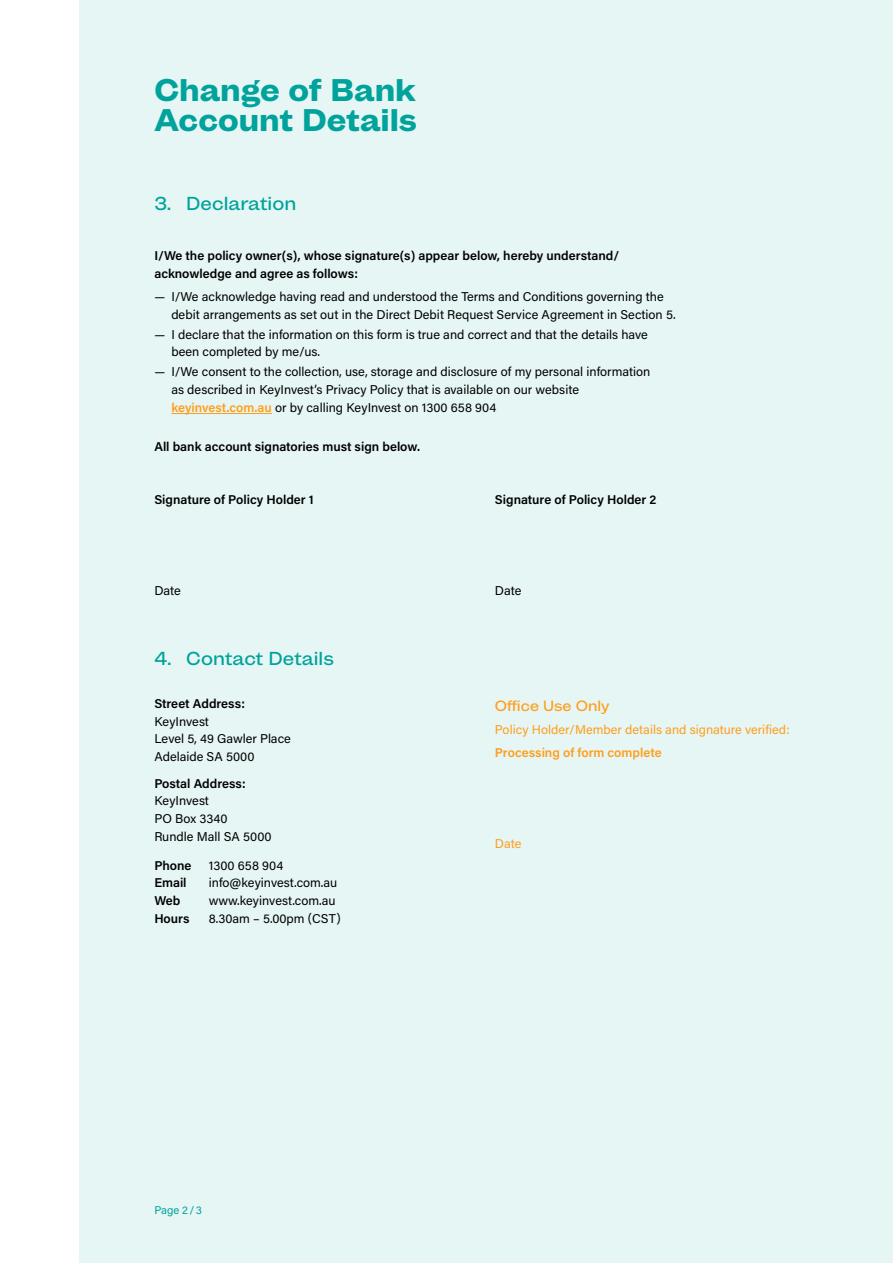
<style>
.page{position:relative;width:893px;height:1263px;background:#fff}
.page>*{position:absolute;margin:0;border:0;box-sizing:border-box;transform-origin:0 0}
.t1{font:800 30px/30px "Mint Grotesk V1.1";color:#00a39b}
.t2{font:500 18px "Mint Grotesk V1.1";color:#00a39b}
.t3{font:500 14.25px "Mint Grotesk V1.1";color:#ff9e1b}
.t4{font:12.75px/17.9px "Acumin Pro";color:#000}
.t5{font:600 12.75px/17.9px "Acumin Pro";color:#000}
.t6{font:12.75px "Acumin Pro";color:#ff9e1b}
.t7{font:600 12.75px "Acumin Pro";color:#ff9e1b}
.t8{font:11.25px "Acumin Pro";color:#00a39b}
.s1{font-weight:600;color:#ff9e1b}
</style>
<div class="page">
<div style="left:79px;top:0;width:814px;height:1263px;background:#e6f6f5"></div>
<hr style="left:171px;top:413px;width:101px;height:1px;background:#ff9e1b">
<h1 class="t1" style="left:154px;top:75px;width:264px">Change of Bank<br>Account Details</h1>
<h2 class="t2" style="left:154px;top:192px;width:143px">3. Declaration</h2>
<p class="t5" style="left:154px;top:246px;width:466px">I/We the policy owner(s), whose signature(s) appear below, hereby understand/ acknowledge and agree as follows:</p>
<p class="t4" style="left:171px;top:287px;width:506px;text-indent:-17px">— I/We acknowledge having read and understood the Terms and Conditions governing the debit arrangements as set out in the Direct Debit Request Service Agreement in Section 5.</p>
<p class="t4" style="left:171px;top:325px;width:478px;text-indent:-17px">— I declare that the information on this form is true and correct and that the details have been completed by me/us.</p>
<p class="t4" style="left:171px;top:362px;width:480px;text-indent:-17px">— I/We consent to the collection, use, storage and disclosure of my personal information as described in KeyInvest’s Privacy Policy that is available on our website <span class="s1">keyinvest.com.au</span> or by calling KeyInvest on 1300 658 904</p>
<p class="t5" style="left:154px;top:437px;width:267px">All bank account signatories must sign below.</p>
<p class="t5" style="left:154px;top:490px;width:161px">Signature of Policy Holder 1</p>
<p class="t5" style="left:495px;top:490px;width:163px">Signature of Policy Holder 2</p>
<p class="t4" style="left:154px;top:581px;width:28px">Date</p>
<p class="t4" style="left:495px;top:581px;width:28px">Date</p>
<h2 class="t2" style="left:154px;top:648px;width:181px">4. Contact Details</h2>
<p class="t5" style="left:154px;top:694px;width:92px">Street Address:</p>
<p class="t4" style="left:154px;top:712px;width:138px">KeyInvest<br>Level 5, 49 Gawler Place<br>Adelaide SA 5000</p>
<p class="t5" style="left:154px;top:774px;width:93px">Postal Address:</p>
<p class="t4" style="left:154px;top:791px;width:119px">KeyInvest<br>PO Box 3340<br>Rundle Mall SA 5000</p>
<p class="t5" style="left:154px;top:856px;width:39px">Phone</p>
<p class="t4" style="left:209px;top:856px;width:76px">1300 658 904</p>
<p class="t5" style="left:154px;top:873px;width:34px">Email</p>
<p class="t4" style="left:209px;top:873px;width:130px">info@keyinvest.com.au</p>
<p class="t5" style="left:154px;top:891px;width:28px">Web</p>
<p class="t4" style="left:209px;top:891px;width:128px">www.keyinvest.com.au</p>
<p class="t5" style="left:154px;top:909px;width:37px">Hours</p>
<p class="t4" style="left:209px;top:909px;width:133px">8.30am – 5.00pm (CST)</p>
<p class="t8" style="left:154px;top:1202px;width:49px">Page 2/3</p>
<p class="t3" style="left:495px;top:697px;width:116px">Office Use Only</p>
<p class="t6" style="left:495px;top:721px;width:296px">Policy Holder/Member details and signature verified:</p>
<p class="t7" style="left:495px;top:744px;width:168px">Processing of form complete</p>
<p class="t6" style="left:495px;top:835px;width:28px">Date</p>
</div>
